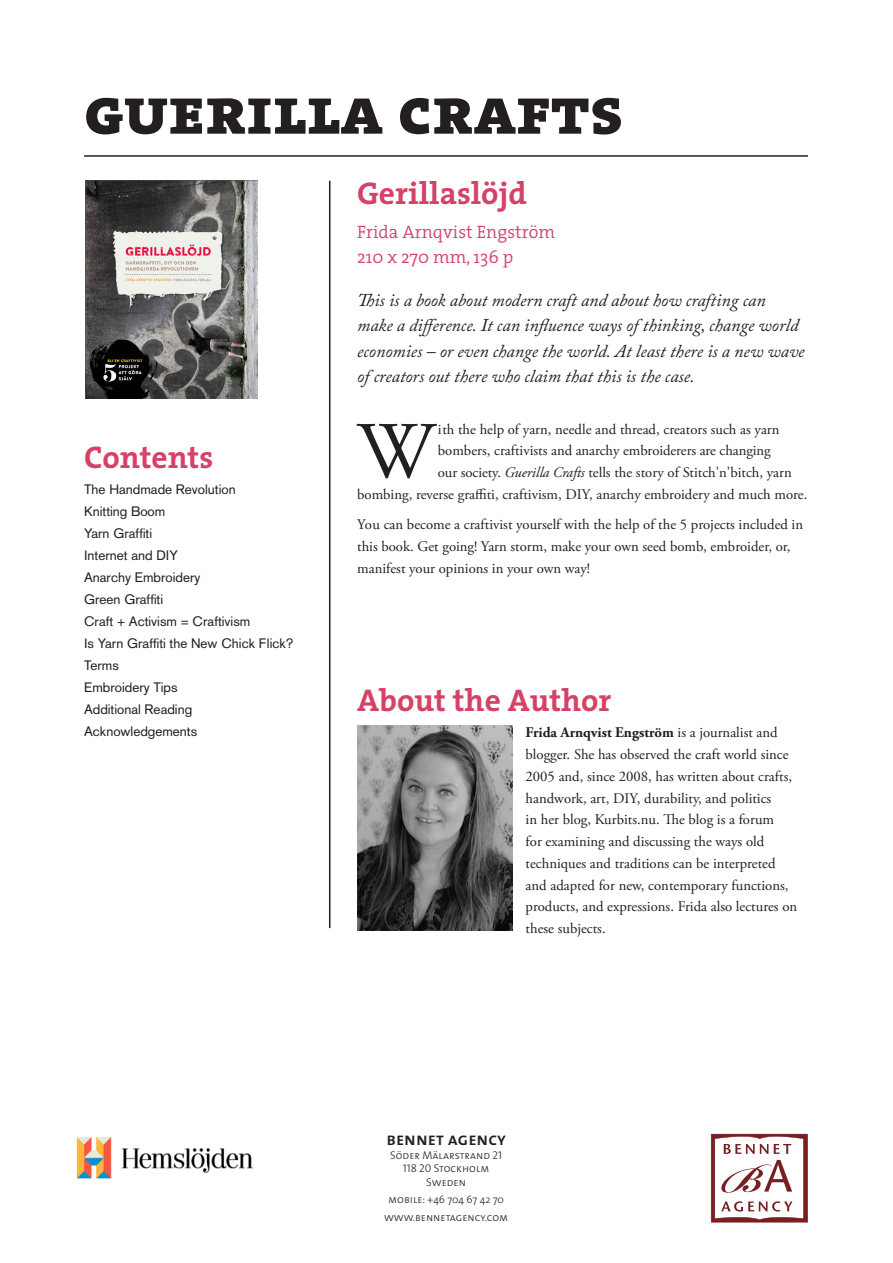
<style>
.page{position:relative;width:893px;height:1263px;background:#fff}
.page>*{position:absolute;margin:0;border:0;box-sizing:border-box;transform-origin:0 0}
.Bröd{font:80.25px "Adobe Garamond Pro";color:#231f20}
.Titel{font:67.5px "The Serif Extra Bold Caps";color:#231f20}
.mellan{font:700 31.5px "The Serif";color:#d64167}
.sv_titel{font:700 31.5px "The Serif";color:#d64167}
.Ingress{font:italic 18px/25.5px "Adobe Caslon Pro";color:#231f20}
.Förfat{font:300 18px "The Serif";color:#d64167}
.t1{font:18px "The Sans Semi Bold Caps";color:#231f20}
.Bröd_2{font:14.7px/21.8px "Adobe Garamond Pro";color:#231f20}
.Bröd-2{font:14.7px "Adobe Garamond Pro";color:#231f20}
.Innehåll{font:13.5px "Akzidenz Grotesk";color:#231f20}
.t2{font:11.25px "The Sans Light Caps";color:#231f20}
.t3{font:300 10.5px "The Sans";color:#231f20}
.s1{font-style:italic}
.s2{font-weight:700}
.s3{font-family:"The Sans Light Caps";font-weight:400;font-size:11.25px}
.s4{font-size:11.25px}
</style>
<div class="page">
<img style="left:85px;top:181px;width:172px;height:217px">
<hr style="left:84px;top:155px;width:724px;height:2px;background:#231f20">
<hr style="left:329px;top:181px;width:1px;height:747px;background:#231f20">
<img style="left:357px;top:726px;width:156px;height:205px">
<img style="left:77px;top:1137px;width:176px;height:42px">
<svg style="left:711px;top:1134px;width:97px;height:88px"></svg>
<p class="Titel" style="left:84px;top:54px;width:541px">guerilla crafts</p>
<p class="mellan" style="left:84px;top:431px;width:131px">Contents</p>
<p class="Innehåll" style="left:84px;top:482px;width:153px">The Handmade Revolution</p>
<p class="Innehåll" style="left:84px;top:504px;width:83px">Knitting Boom</p>
<p class="Innehåll" style="left:84px;top:526px;width:70px">Yarn Graffiti</p>
<p class="Innehåll" style="left:84px;top:548px;width:95px">Internet and DIY</p>
<p class="Innehåll" style="left:84px;top:570px;width:118px">Anarchy Embroidery</p>
<p class="Innehåll" style="left:84px;top:592px;width:81px">Green Graffiti</p>
<p class="Innehåll" style="left:84px;top:614px;width:168px">Craft + Activism = Craftivism</p>
<p class="Innehåll" style="left:84px;top:636px;width:211px">Is Yarn Graffiti the New Chick Flick?</p>
<p class="Innehåll" style="left:84px;top:658px;width:36px">Terms</p>
<p class="Innehåll" style="left:84px;top:680px;width:95px">Embroidery Tips</p>
<p class="Innehåll" style="left:84px;top:702px;width:110px">Additional Reading</p>
<p class="Innehåll" style="left:84px;top:724px;width:115px">Acknowledgements</p>
<p class="sv_titel" style="left:357px;top:166px;width:171px">Gerillaslöjd</p>
<p class="Förfat" style="left:357px;top:217px;width:200px">Frida Arnqvist Engström</p>
<p class="Förfat" style="left:357px;top:242px;width:158px">210 x 270 mm, 136 p</p>
<p class="Ingress" style="left:357px;top:287px;width:449px">This is a book about modern craft and about how crafting can make a difference. It can influence ways of thinking, change world economies – or even change the world. At least there is a new wave of creators out there who claim that this is the case.</p>
<p class="Bröd" style="left:357px;top:403px;width:79px">W</p>
<p class="Bröd-2" style="left:438px;top:420px;width:343px">ith the help of yarn, needle and thread, creators such as yarn</p>
<p class="Bröd-2" style="left:438px;top:442px;width:334px">bombers, craftivists and anarchy embroiderers are changing</p>
<p class="Bröd-2" style="left:438px;top:464px;width:355px">our society. <span class="s1">Guerilla Crafts</span> tells the story of Stitch'n'bitch, yarn</p>
<p class="Bröd-2" style="left:357px;top:485px;width:452px">bombing, reverse graffiti, craftivism, DIY, anarchy embroidery and much more.</p>
<p class="Bröd_2" style="left:357px;top:514px;width:447px">You can become a craftivist yourself with the help of the 5 projects included in this book. Get going! Yarn storm, make your own seed bomb, embroider, or, manifest your opinions in your own way!</p>
<p class="mellan" style="left:357px;top:674px;width:256px">About the Author</p>
<p class="Bröd_2" style="left:526px;top:722px;width:273px"><span class="s2">Frida Arnqvist Engström</span> is a journalist and blogger. She has observed the craft world since 2005 and, since 2008, has written about crafts, handwork, art, DIY, durability, and politics<br>in her blog, Kurbits.nu. The blog is a forum<br>for examining and discussing the ways old techniques and traditions can be interpreted and adapted for new, contemporary functions, products, and expressions. Frida also lectures on these subjects.</p>
<p class="t1" style="left:386px;top:1124px;width:121px">bennet agency</p>
<p class="t2" style="left:390px;top:1145px;width:113px">Söder Mälarstrand 21</p>
<p class="t2" style="left:403px;top:1159px;width:88px">118 20 Stockholm</p>
<p class="t2" style="left:426px;top:1172px;width:41px">Sweden</p>
<p class="t3" style="left:388px;top:1191px;width:117px"><span class="s3">mobile</span><span class="s4">: +</span>46 704 67 42 70</p>
<p class="t2" style="left:384px;top:1208px;width:126px">www.bennetagency.com</p>
</div>
